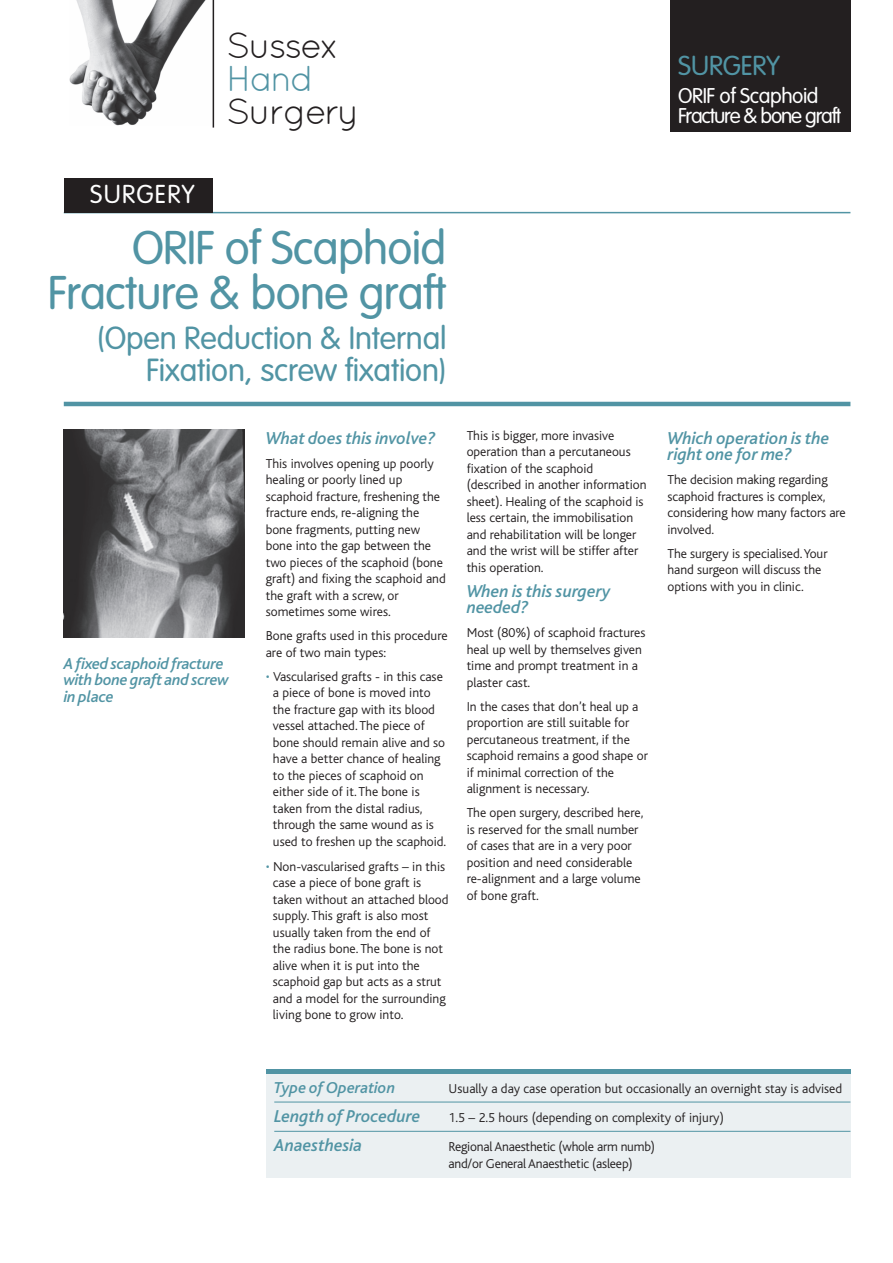
<style>
.page{position:relative;width:893px;height:1263px;background:#fff}
.page>*{position:absolute;margin:0;border:0;box-sizing:border-box;transform-origin:0 0}
.t1{font:300 46.5px/45px "VAG Rounded";letter-spacing:-.015em;color:#5194a4;text-align:right}
.t2{font:36px "Quicksand";letter-spacing:-.05em;color:#231f20}
.t3{font:36px "Quicksand";color:#5194a4}
.t4{font:300 31.5px/31.5px "VAG Rounded";letter-spacing:-.005em;color:#5194a4;text-align:right}
.t5{font:300 27px "VAG Rounded";letter-spacing:-.005em;color:#5194a4}
.t6{font:300 25.5px "VAG Rounded";letter-spacing:.05em;color:#fff}
.t7{font:300 21px/19.5px "VAG Rounded";letter-spacing:-.055em;color:#fff}
.t8{font:italic 500 18px/16.5px "Bliss";color:#5194a4}
.t9{font:italic 500 16.5px/16.5px "Bliss";letter-spacing:-.015em;color:#5194a4}
.t10{font:300 13.5px/16.5px "Bliss";color:#231f20}
.s1{color:#5194a4}
</style>
<div class="page">
<img style="left:70px;top:0;width:143px;height:125px">
<hr style="left:213px;top:0;width:1px;height:128px;background:#231f20">
<hr style="left:64px;top:402px;width:786px;height:4px;background:#5194a4">
<hr style="left:64px;top:212px;width:786px;height:1px;background:#5194a4">
<div style="left:670px;top:0;width:180px;height:132px;background:#231f20"></div>
<div style="left:64px;top:179px;width:149px;height:34px;background:#231f20"></div>
<div style="left:266px;top:1071px;width:584px;height:107px;background:#ebf0f2"></div>
<hr style="left:274px;top:1102px;width:576px;height:1px;background:#5194a4">
<hr style="left:274px;top:1131px;width:576px;height:1px;background:#5194a4">
<hr style="left:266px;top:1070px;width:584px;height:4px;background:#5194a4">
<img style="left:64px;top:429px;width:180px;height:208px">
<h2 class="t2" style="left:227px;top:33px;width:115px">Sussex</h2>
<h2 class="t3" style="left:227px;top:66px;width:89px">Hand</h2>
<h2 class="t2" style="left:227px;top:99px;width:134px">Surgery</h2>
<h3 class="t5" style="left:678px;top:55px;width:103px">SURGERY</h3>
<h3 class="t7" style="left:678px;top:88px;width:165px">ORIF of Scaphoid<br>Fracture &amp; bone graft</h3>
<h3 class="t6" style="left:90px;top:183px;width:106px">SURGERY</h3>
<h1 class="t1" style="left:48px;top:229px;width:400px">ORIF of Scaphoid<br>Fracture &amp; bone graft</h1>
<h3 class="t4" style="left:97px;top:325px;width:351px">(Open Reduction &amp; Internal<br>Fixation, screw fixation)</h3>
<p class="t9" style="left:64px;top:657px;width:167px">A fixed scaphoid fracture with bone graft and screw in place</p>
<h3 class="t8" style="left:266px;top:432px;width:171px">What does this involve?</h3>
<p class="t10" style="left:266px;top:456px;width:182px">This involves opening up poorly healing or poorly lined up scaphoid fracture, freshening the fracture ends, re-aligning the bone fragments, putting new bone into the gap between the two pieces of the scaphoid (bone graft) and fixing the scaphoid and the graft with a screw, or sometimes some wires.</p>
<p class="t10" style="left:266px;top:629px;width:183px">Bone grafts used in this procedure are of two main types:</p>
<p class="t10" style="left:273px;top:669px;width:175px;text-indent:-7px"><span class="s1">•</span> Vascularised grafts - in this case a piece of bone is moved into the fracture gap with its blood vessel attached. The piece of bone should remain alive and so have a better chance of healing to the pieces of scaphoid on either side of it. The bone is taken from the distal radius, through the same wound as is used to freshen up the scaphoid.</p>
<p class="t10" style="left:273px;top:859px;width:177px;text-indent:-7px"><span class="s1">•</span> Non-vascularised grafts – in this case a piece of bone graft is taken without an attached blood supply. This graft is also most usually taken from the end of the radius bone. The bone is not alive when it is put into the scaphoid gap but acts as a strut and a model for the surrounding living bone to grow into.</p>
<p class="t10" style="left:467px;top:428px;width:181px">This is bigger, more invasive operation than a percutaneous fixation of the scaphoid (described in another information sheet). Healing of the scaphoid is less certain, the immobilisation and rehabilitation will be longer and the wrist will be stiffer after this operation.</p>
<h3 class="t8" style="left:467px;top:585px;width:146px">When is this surgery needed?</h3>
<p class="t10" style="left:467px;top:626px;width:180px">Most (80%) of scaphoid fractures heal up well by themselves given time and prompt treatment in a plaster cast.</p>
<p class="t10" style="left:467px;top:699px;width:183px">In the cases that don’t heal up a proportion are still suitable for percutaneous treatment, if the scaphoid remains a good shape or if minimal correction of the alignment is necessary.</p>
<p class="t10" style="left:467px;top:806px;width:178px">The open surgery, described here, is reserved for the small number of cases that are in a very poor position and need considerable re-alignment and a large volume of bone graft.</p>
<h3 class="t8" style="left:668px;top:432px;width:163px">Which operation is the right one for me?</h3>
<p class="t10" style="left:668px;top:473px;width:180px">The decision making regarding scaphoid fractures is complex, considering how many factors are involved.</p>
<p class="t10" style="left:668px;top:546px;width:162px">The surgery is specialised.Your hand surgeon will discuss the options with you in clinic.</p>
<p class="t9" style="left:274px;top:1081px;width:122px">Type of Operation</p>
<p class="t10" style="left:449px;top:1081px;width:395px">Usually a day case operation but occasionally an overnight stay is advised</p>
<h3 class="t8" style="left:274px;top:1110px;width:148px">Length of Procedure</h3>
<p class="t10" style="left:449px;top:1111px;width:277px">1.5 – 2.5 hours (depending on complexity of injury)</p>
<h3 class="t8" style="left:274px;top:1139px;width:90px">Anaesthesia</h3>
<p class="t10" style="left:448px;top:1140px;width:208px">Regional Anaesthetic (whole arm numb) and/or General Anaesthetic (asleep)</p>
</div>
